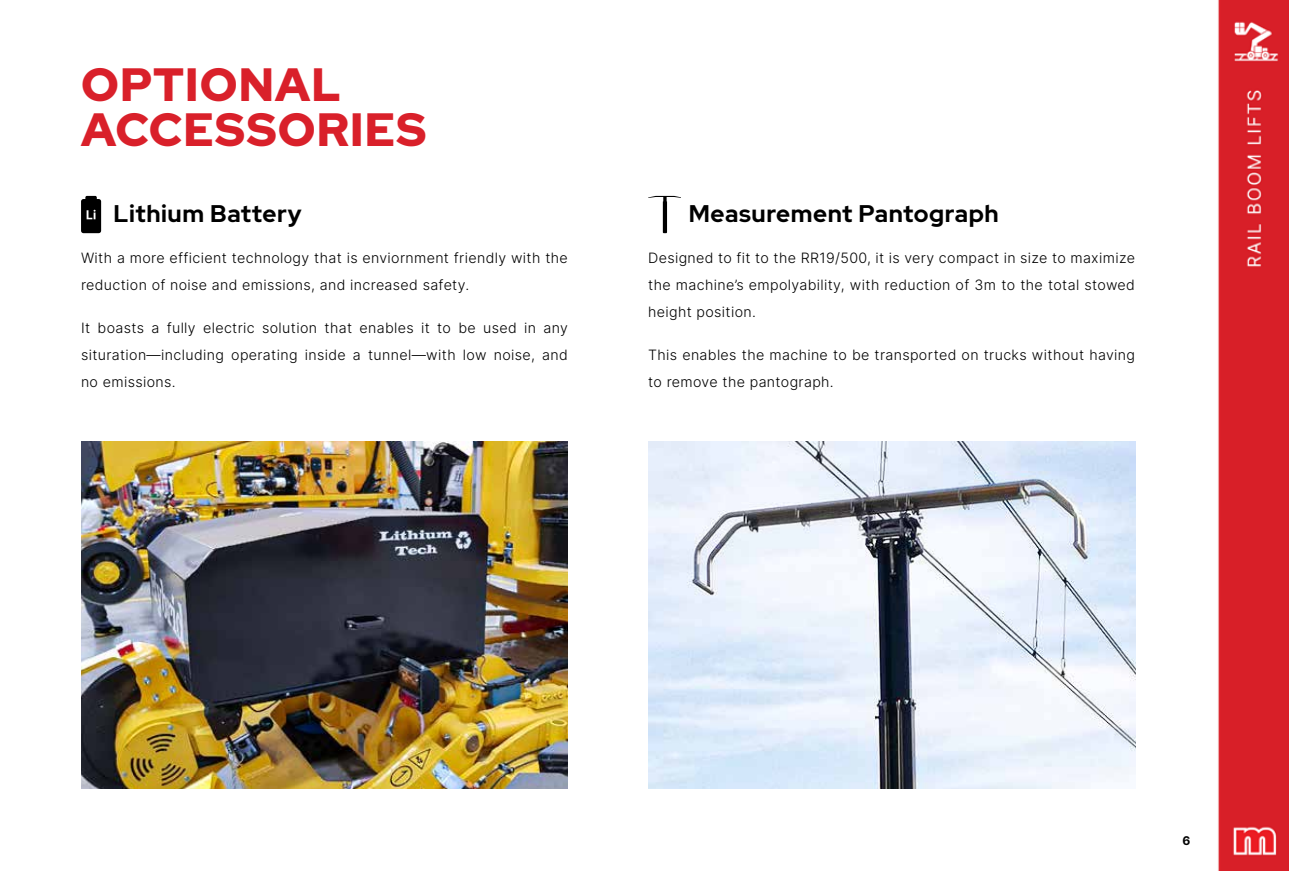
<style>
.page{position:relative;width:1289px;height:871px;background:#fff}
.page>*{position:absolute;margin:0;border:0;box-sizing:border-box;transform-origin:0 0}
.t1{font:900 46.5px/45px "Red Hat Display";letter-spacing:.025em;color:#d9202a}
.t2{font:700 24px "Red Hat Display";letter-spacing:.025em;color:#000}
.t3{font:300 14.25px/27px "Inter";letter-spacing:.025em;color:#000}
.t4{font:700 12px "Inter";color:#000}
</style>
<div class="page">
<img style="left:81px;top:0;width:1207px;height:871px">
<img style="left:81px;top:442px;width:487px;height:347px">
<img style="left:648px;top:442px;width:487px;height:347px">
<svg style="left:81px;top:199px;width:20px;height:34px"></svg>
<div style="left:85px;top:196px;width:12px;height:6px;background:#000;border-radius:2px"></div>
<svg style="left:648px;top:196px;width:32px;height:37px"></svg>
<h1 class="t1" style="left:81px;top:62px;width:347px">OPTIONAL<br>ACCESSORIES</h1>
<h2 class="t2" style="left:113px;top:198px;width:190px">Lithium Battery</h2>
<p class="t3" style="left:81px;top:244px;width:488px">With a more efficient technology that is enviornment friendly with the reduction of noise and emissions, and increased safety.</p>
<p class="t3" style="left:81px;top:314px;width:488px;text-align:justify">It boasts a fully electric solution that enables it to be used in any situration—including operating inside a tunnel—with low noise, and no emissions.</p>
<h2 class="t2" style="left:688px;top:198px;width:311px">Measurement Pantograph</h2>
<p class="t3" style="left:648px;top:244px;width:488px;text-align:justify">Designed to fit to the RR19/500, it is very compact in size to maximize the machine’s empolyability, with reduction of 3m to the total stowed height position.</p>
<p class="t3" style="left:648px;top:341px;width:488px">This enables the machine to be transported on trucks without having to remove the pantograph.</p>
<p class="t4" style="left:1182px;top:832px;width:9px">6</p>
</div>
